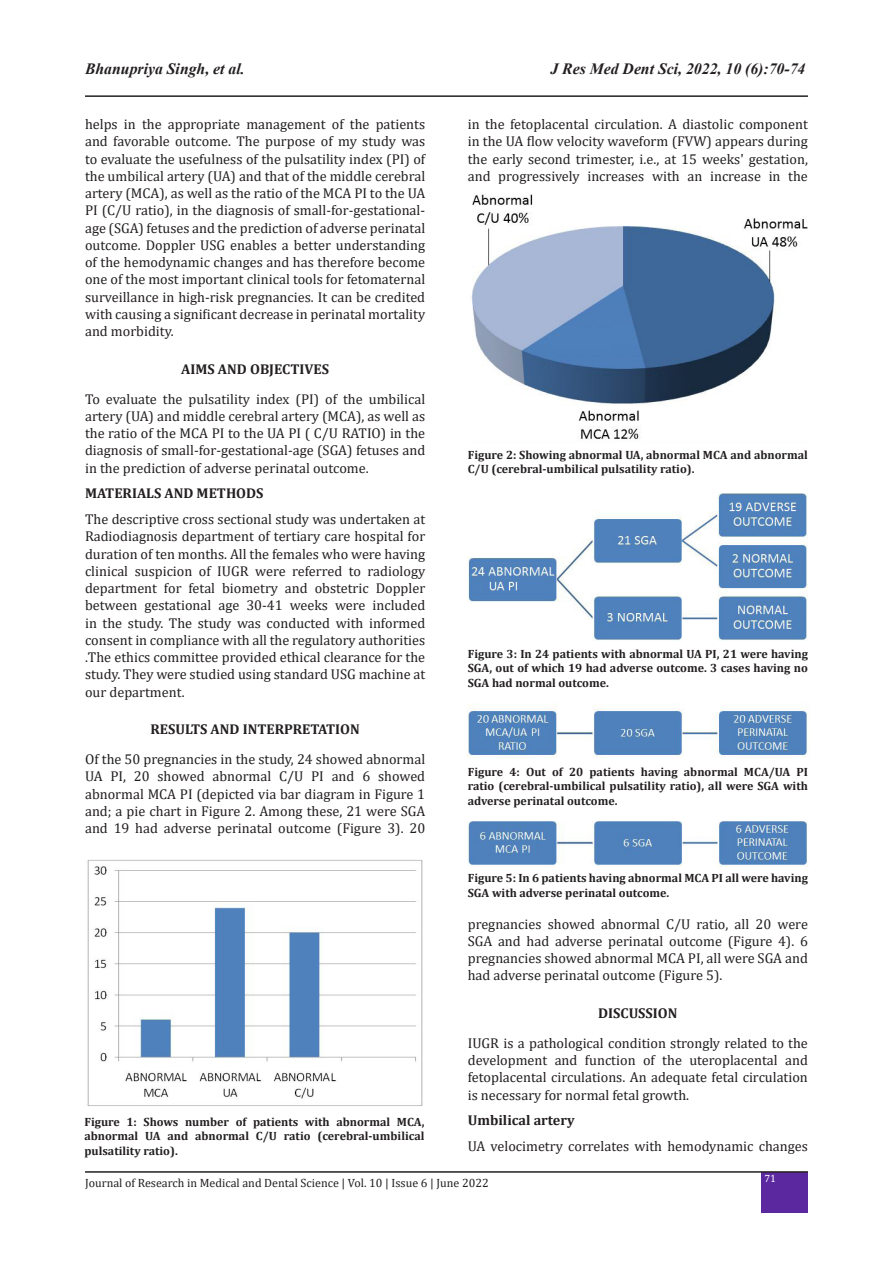
<style>
.page{position:relative;width:893px;height:1263px;background:#fff}
.page>*{position:absolute;margin:0;border:0;box-sizing:border-box;transform-origin:0 0}
.t1{font:italic 700 15.75px "Times New Roman";color:#231f20}
.bd{font:14.25px/17.2px "Cambria";color:#231f20;text-align:justify}
.bd-2{font:700 14.25px "Cambria";color:#231f20}
.bd-3{font:700 12px/14.4px "Cambria";color:#231f20;text-align:justify}
.t2{font:12px "Cambria";color:#231f20}
.t3{font:10.5px "Cambria";color:#fff}
</style>
<div class="page">
<hr style="left:85px;top:95px;width:723px;height:2px;background:#231f20">
<div style="left:762px;top:1172px;width:46px;height:41px;background:#5b289f"></div>
<hr style="left:85px;top:1171px;width:723px;height:2px;background:#231f20">
<img style="left:468px;top:821px;width:340px;height:46px">
<img style="left:87px;top:860px;width:336px;height:246px">
<img style="left:471px;top:194px;width:337px;height:245px">
<img style="left:468px;top:494px;width:340px;height:147px">
<img style="left:468px;top:704px;width:342px;height:54px">
<p class="t1" style="left:85px;top:58px;width:161px">Bhanupriya Singh, et al.</p>
<p class="t1" style="left:550px;top:58px;width:257px">J Res Med Dent Sci, 2022, 10 (6):70-74</p>
<p class="bd" style="left:85px;top:115px;width:342px">helps in the appropriate management of the patients and favorable outcome. The purpose of my study was to evaluate the usefulness of the pulsatility index (PI) of the umbilical artery (UA) and that of the middle cerebral artery (MCA), as well as the ratio of the MCA PI to the UA PI (C/U ratio), in the diagnosis of small-for-gestational&shy;age (SGA) fetuses and the prediction of adverse perinatal outcome. Doppler USG enables a better understanding of the hemodynamic changes and has therefore become one of the most important clinical tools for fetomaternal surveillance in high-risk pregnancies. It can be credited with causing a significant decrease in perinatal mortality and morbidity.</p>
<p class="bd-2" style="left:181px;top:359px;width:149px">AIMS AND OBJECTIVES</p>
<p class="bd" style="left:85px;top:390px;width:342px">To evaluate the pulsatility index (PI) of the umbilical artery (UA) and middle cerebral artery (MCA), as well as the ratio of the MCA PI to the UA PI ( C/U RATIO) in the diagnosis of small-for-gestational-age (SGA) fetuses and in the prediction of adverse perinatal outcome.</p>
<p class="bd-2" style="left:85px;top:483px;width:180px">MATERIALS AND METHODS</p>
<p class="bd" style="left:85px;top:510px;width:342px">The descriptive cross sectional study was undertaken at Radiodiagnosis department of tertiary care hospital for duration of ten months. All the females who were having clinical suspicion of IUGR were referred to radiology department for fetal biometry and obstetric Doppler between gestational age 30-41 weeks were included in the study. The study was conducted with informed consent in compliance with all the regulatory authorities .The ethics committee provided ethical clearance for the study. They were studied using standard USG machine at our department.</p>
<p class="bd-2" style="left:150px;top:719px;width:211px">RESULTS AND INTERPRETATION</p>
<p class="bd" style="left:85px;top:750px;width:342px">Of the 50 pregnancies in the study, 24 showed abnormal UA PI, 20 showed abnormal C/U PI and 6 showed abnormal MCA PI (depicted via bar diagram in Figure 1 and; a pie chart in Figure 2. Among these, 21 were SGA and 19 had adverse perinatal outcome (Figure 3). 20</p>
<p class="bd-3" style="left:84px;top:1114px;width:342px">Figure 1: Shows number of patients with abnormal MCA, abnormal UA and abnormal C/U ratio (cerebral-umbilical pulsatility ratio).</p>
<p class="bd" style="left:468px;top:115px;width:342px">in the fetoplacental circulation. A diastolic component in the UA flow velocity waveform (FVW) appears during the early second trimester, i.e., at 15 weeks' gestation, and progressively increases with an increase in the</p>
<p class="bd-3" style="left:468px;top:447px;width:342px">Figure 2: Showing abnormal UA, abnormal MCA and abnormal<br>C/U (cerebral-umbilical pulsatility ratio).</p>
<p class="bd-3" style="left:468px;top:646px;width:342px">Figure 3: In 24 patients with abnormal UA PI, 21 were having SGA, out of which 19 had adverse outcome. 3 cases having no SGA had normal outcome.</p>
<p class="bd-3" style="left:468px;top:764px;width:342px">Figure 4: Out of 20 patients having abnormal MCA/UA PI ratio (cerebral-umbilical pulsatility ratio), all were SGA with adverse perinatal outcome.</p>
<p class="bd-3" style="left:468px;top:870px;width:342px">Figure 5: In 6 patients having abnormal MCA PI all were having<br>SGA with adverse perinatal outcome.</p>
<p class="bd" style="left:468px;top:915px;width:342px">pregnancies showed abnormal C/U ratio, all 20 were SGA and had adverse perinatal outcome (Figure 4). 6 pregnancies showed abnormal MCA PI, all were SGA and had adverse perinatal outcome (Figure 5).</p>
<p class="bd-2" style="left:598px;top:1003px;width:81px">DISCUSSION</p>
<p class="bd" style="left:468px;top:1034px;width:342px">IUGR is a pathological condition strongly related to the development and function of the uteroplacental and fetoplacental circulations. An adequate fetal circulation is necessary for normal fetal growth.</p>
<p class="bd-2" style="left:468px;top:1110px;width:108px">Umbilical artery</p>
<p class="bd" style="left:468px;top:1137px;width:342px">UA velocimetry correlates with hemodynamic changes</p>
<p class="t2" style="left:85px;top:1176px;width:405px">Journal of Research in Medical and Dental Science | Vol. 10 | Issue 6 | June 2022</p>
<p class="t3" style="left:764px;top:1172px;width:13px">71</p>
</div>
